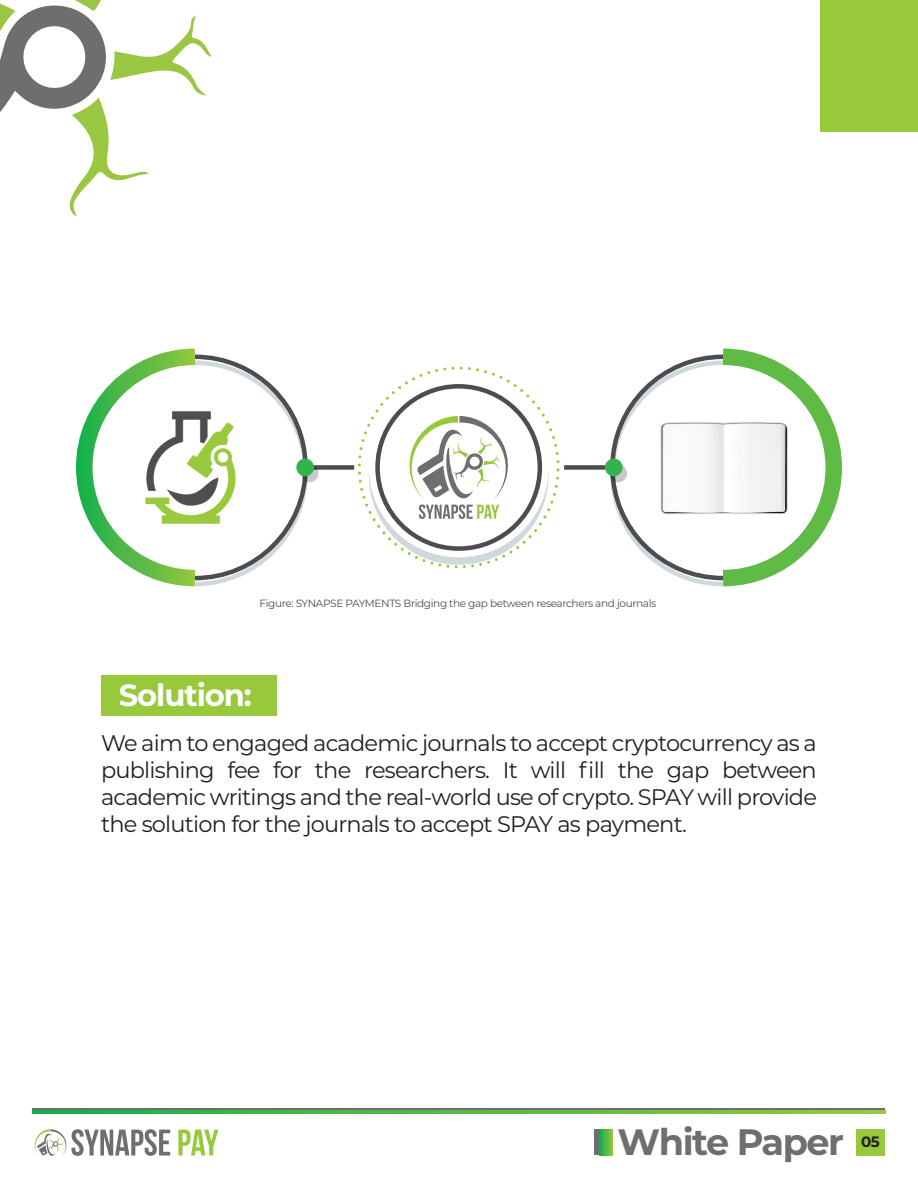
<style>
.page{position:relative;width:918px;height:1188px;background:#fff}
.page>*{position:absolute;margin:0;border:0;box-sizing:border-box;transform-origin:0 0}
.t1{font:700 36.75px "Montserrat";letter-spacing:-.04em;color:#6d6e70}
.t2{font:700 30.6px "Montserrat";letter-spacing:-.035em;color:#fff}
.t3{font:22.5px/27px "Montserrat";letter-spacing:-.035em;color:#231f20;text-align:justify}
.t4{font:700 15px "Montserrat";color:#231f20}
.t5{font:10.5px "Montserrat";letter-spacing:-.035em;color:#4d4d4f}
</style>
<div class="page">
<svg style="left:178px;top:1130px;width:40px;height:26px"></svg>
<svg style="left:34px;top:1129px;width:136px;height:27px"></svg>
<svg style="left:595px;top:1130px;width:5px;height:25px"></svg>
<svg style="left:600px;top:1130px;width:12px;height:25px"></svg>
<div style="left:856px;top:1129px;width:29px;height:27px;background:#98c93c"></div>
<svg style="left:0;top:0;width:212px;height:217px"></svg>
<div style="left:820px;top:0;width:98px;height:131px;background:#98c93c"></div>
<hr style="left:33px;top:1108px;width:852px;height:4px;background:#6d6e70">
<svg style="left:33px;top:1110px;width:852px;height:4px;background:#55ba45"></svg>
<div style="left:101px;top:676px;width:176px;height:40px;background:#98c93c"></div>
<div style="left:564px;top:465px;width:49px;height:5px;background:#4d4d4f"></div>
<div style="left:303px;top:465px;width:51px;height:5px;background:#4d4d4f"></div>
<svg style="left:76px;top:348px;width:234px;height:239px"></svg>
<svg style="left:608px;top:348px;width:234px;height:239px"></svg>
<svg style="left:609px;top:465px;width:18px;height:17px"></svg>
<div style="left:605px;top:459px;width:18px;height:17px;background:#32b34b;border-radius:50%"></div>
<svg style="left:301px;top:465px;width:18px;height:17px"></svg>
<div style="left:296px;top:459px;width:18px;height:17px;background:#32b34b;border-radius:50%"></div>
<svg style="left:358px;top:367px;width:202px;height:201px"></svg>
<p class="t5" style="left:260px;top:596px;width:398px">Figure: SYNAPSE PAYMENTS Bridging the gap between researchers and journals</p>
<h2 class="t2" style="left:119px;top:673px;width:135px">Solution:</h2>
<p class="t3" style="left:101px;top:729px;width:718px">We aim to engaged academic journals to accept cryptocurrency as a publishing fee for the researchers. It will fill the gap between academic writings and the real-world use of crypto. SPAY will provide the solution for the journals to accept SPAY as payment.</p>
<h1 class="t1" style="left:618px;top:1115px;width:228px">White Paper</h1>
<p class="t4" style="left:861px;top:1131px;width:20px">05</p>
</div>
